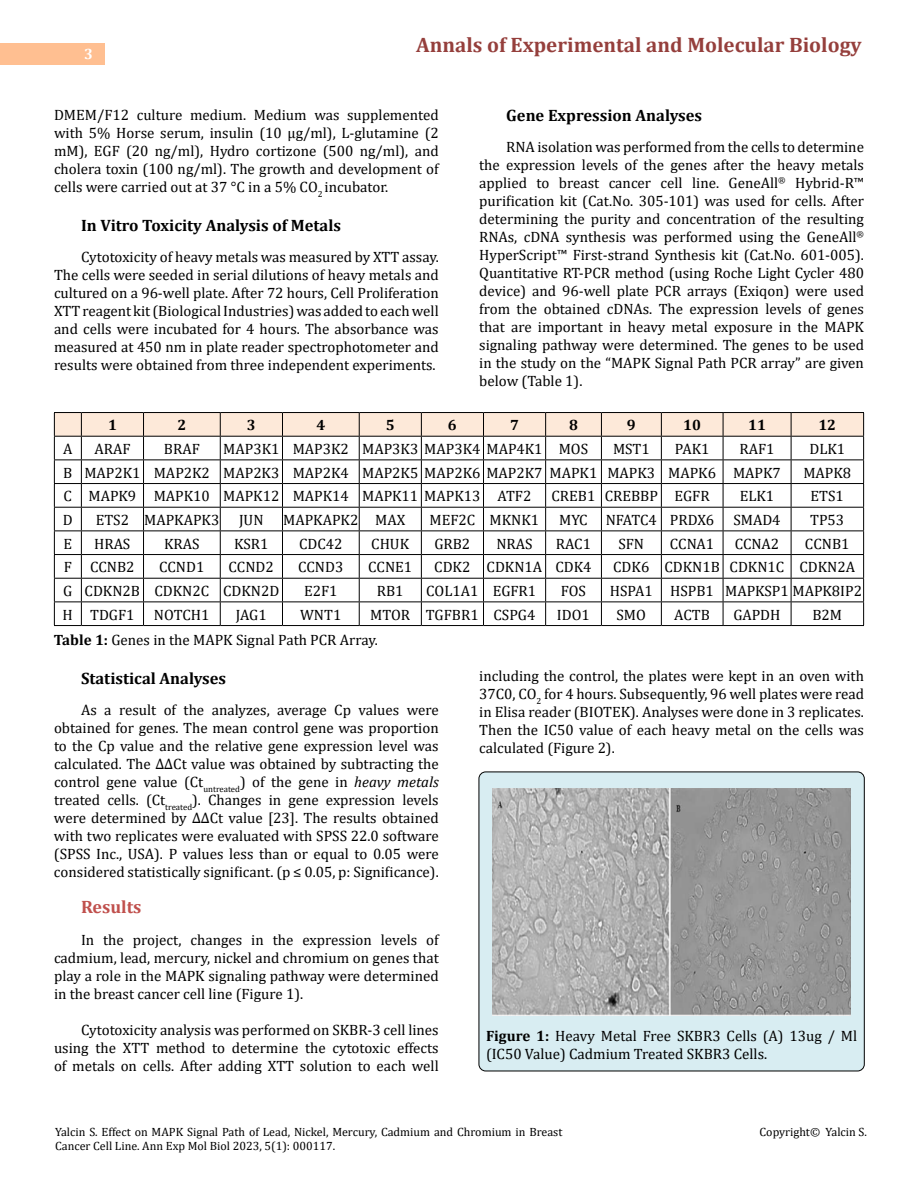
<style>
.page{position:relative;width:918px;height:1188px;background:#fff}
.page>*{position:absolute;margin:0;border:0;box-sizing:border-box;transform-origin:0 0}
.t1{font:700 21px "Cambria";color:#953f3c}
.t2{font:700 18px "Cambria";color:#c0504d}
.t3{font:700 16.5px "Cambria";color:#000}
.t4{font:15px/18px "Cambria";color:#000;text-align:justify}
.t5{font:700 15px "Cambria";color:#000}
.t6{font:700 15px "Cambria";color:#fff}
.t7{font:12px/14.4px "Cambria";color:#000}
.s1{font-weight:700}
.s2{font-style:italic}
</style>
<div class="page">
<div style="left:0;top:43px;width:105px;height:21px;background:#ffbf91"></div>
<div style="left:479px;top:772px;width:385px;height:299px;background:#d8edf2;border-radius:7px"></div>
<div style="left:479px;top:772px;width:386px;height:299px;border:1px solid #000;border-radius:7px"></div>
<svg style="left:54px;top:412px;width:810px;height:214px"></svg>
<img style="left:493px;top:789px;width:358px;height:227px">
<p class="t6" style="left:84px;top:44px;width:10px">3</p>
<h1 class="t1" style="left:416px;top:30px;width:447px">Annals of Experimental and Molecular Biology</h1>
<p class="t4" style="left:54px;top:105px;width:386px">DMEM/F12 culture medium. Medium was supplemented with 5% Horse serum, insulin (10 μg/ml), L-glutamine (2 mM), EGF (20 ng/ml), Hydro cortizone (500 ng/ml), and cholera toxin (100 ng/ml). The growth and development of cells were carried out at 37 °C in a 5% CO<sub>2</sub> incubator.</p>
<p class="t3" style="left:81px;top:213px;width:262px">In Vitro Toxicity Analysis of Metals</p>
<p class="t4" style="left:54px;top:248px;width:386px;text-indent:27px">Cytotoxicity of heavy metals was measured by XTT assay.<br>The cells were seeded in serial dilutions of heavy metals and cultured on a 96-well plate. After 72 hours, Cell Proliferation XTT reagent kit (Biological Industries) was added to each well and cells were incubated for 4 hours. The absorbance was measured at 450 nm in plate reader spectrophotometer and results were obtained from three independent experiments.</p>
<p class="t3" style="left:506px;top:104px;width:197px">Gene Expression Analyses</p>
<p class="t4" style="left:479px;top:138px;width:386px;text-indent:27px">RNA isolation was performed from the cells to determine the expression levels of the genes after the heavy metals applied to breast cancer cell line. GeneAll<sup>®</sup> Hybrid-R™ purification kit (Cat.No. 305-101) was used for cells. After determining the purity and concentration of the resulting RNAs, cDNA synthesis was performed using the GeneAll<sup>® </sup>HyperScript™ First-strand Synthesis kit (Cat.No. 601-005).<br>Quantitative RT-PCR method (using Roche Light Cycler 480 device) and 96-well plate PCR arrays (Exiqon) were used from the obtained cDNAs. The expression levels of genes that are important in heavy metal exposure in the MAPK signaling pathway were determined. The genes to be used in the study on the “MAPK Signal Path PCR array” are given below (Table 1).</p>
<p class="t5" style="left:108px;top:415px;width:10px">1</p>
<p class="t5" style="left:177px;top:415px;width:10px">2</p>
<p class="t5" style="left:247px;top:415px;width:10px">3</p>
<p class="t5" style="left:316px;top:415px;width:10px">4</p>
<p class="t5" style="left:386px;top:415px;width:10px">5</p>
<p class="t5" style="left:448px;top:415px;width:10px">6</p>
<p class="t5" style="left:510px;top:415px;width:10px">7</p>
<p class="t5" style="left:569px;top:415px;width:10px">8</p>
<p class="t5" style="left:627px;top:415px;width:10px">9</p>
<p class="t5" style="left:683px;top:415px;width:19px">10</p>
<p class="t5" style="left:748px;top:415px;width:19px">11</p>
<p class="t5" style="left:818px;top:415px;width:19px">12</p>
<p class="t4" style="left:63px;top:440px;width:11px">A</p>
<p class="t4" style="left:94px;top:440px;width:38px">ARAF</p>
<p class="t4" style="left:164px;top:440px;width:37px">BRAF</p>
<p class="t4" style="left:223px;top:440px;width:366px">MAP3K1 MAP3K2 MAP3K3 MAP3K4 MAP4K1 MOS</p>
<p class="t4" style="left:613px;top:440px;width:38px">MST1</p>
<p class="t4" style="left:675px;top:440px;width:36px">PAK1</p>
<p class="t4" style="left:740px;top:440px;width:37px">RAF1</p>
<p class="t4" style="left:809px;top:440px;width:37px">DLK1</p>
<p class="t4" style="left:63px;top:463px;width:719px">B MAP2K1 MAP2K2 MAP2K3 MAP2K4 MAP2K5 MAP2K6 MAP2K7 MAPK1 MAPK3 MAPK6 MAPK7</p>
<p class="t4" style="left:803px;top:463px;width:49px">MAPK8</p>
<p class="t4" style="left:64px;top:487px;width:469px">C MAPK9 MAPK10 MAPK12 MAPK14 MAPK11 MAPK13 ATF2</p>
<p class="t4" style="left:551px;top:487px;width:160px">CREB1 CREBBP EGFR</p>
<p class="t4" style="left:740px;top:487px;width:36px">ELK1</p>
<p class="t4" style="left:811px;top:487px;width:35px">ETS1</p>
<p class="t4" style="left:63px;top:511px;width:11px">D</p>
<p class="t4" style="left:96px;top:511px;width:125px">ETS2 MAPKAPK3</p>
<p class="t4" style="left:239px;top:511px;width:26px">JUN</p>
<p class="t4" style="left:283px;top:511px;width:124px">MAPKAPK2 MAX</p>
<p class="t4" style="left:430px;top:511px;width:111px">MEF2C MKNK1</p>
<p class="t4" style="left:559px;top:511px;width:157px">MYC NFATC4 PRDX6</p>
<p class="t4" style="left:733px;top:511px;width:49px">SMAD4</p>
<p class="t4" style="left:810px;top:511px;width:36px">TP53</p>
<p class="t4" style="left:63px;top:534px;width:10px">E</p>
<p class="t4" style="left:94px;top:534px;width:38px">HRAS</p>
<p class="t4" style="left:164px;top:534px;width:37px">KRAS</p>
<p class="t4" style="left:234px;top:534px;width:36px">KSR1</p>
<p class="t4" style="left:299px;top:534px;width:45px">CDC42</p>
<p class="t4" style="left:371px;top:534px;width:39px">CHUK</p>
<p class="t4" style="left:434px;top:534px;width:37px">GRB2</p>
<p class="t4" style="left:496px;top:534px;width:38px">NRAS</p>
<p class="t4" style="left:556px;top:534px;width:37px">RAC1</p>
<p class="t4" style="left:618px;top:534px;width:27px">SFN</p>
<p class="t4" style="left:670px;top:534px;width:46px">CCNA1</p>
<p class="t4" style="left:735px;top:534px;width:46px">CCNA2</p>
<p class="t4" style="left:805px;top:534px;width:46px">CCNB1</p>
<p class="t4" style="left:64px;top:558px;width:72px">F CCNB2</p>
<p class="t4" style="left:159px;top:558px;width:47px">CCND1</p>
<p class="t4" style="left:229px;top:558px;width:47px">CCND2</p>
<p class="t4" style="left:298px;top:558px;width:47px">CCND3</p>
<p class="t4" style="left:368px;top:558px;width:45px">CCNE1</p>
<p class="t4" style="left:434px;top:558px;width:159px">CDK2 CDKN1A CDK4</p>
<p class="t4" style="left:613px;top:558px;width:243px">CDK6 CDKN1B CDKN1C CDKN2A</p>
<p class="t4" style="left:63px;top:582px;width:218px">G CDKN2B CDKN2C CDKN2D</p>
<p class="t4" style="left:304px;top:582px;width:35px">E2F1</p>
<p class="t4" style="left:377px;top:582px;width:28px">RB1</p>
<p class="t4" style="left:426px;top:582px;width:111px">COL1A1 EGFR1</p>
<p class="t4" style="left:561px;top:582px;width:27px">FOS</p>
<p class="t4" style="left:610px;top:582px;width:254px">HSPA1 HSPB1 MAPKSP1 MAPK8IP2</p>
<p class="t4" style="left:63px;top:605px;width:73px">H TDGF1</p>
<p class="t4" style="left:154px;top:605px;width:57px">NOTCH1</p>
<p class="t4" style="left:236px;top:605px;width:32px">JAG1</p>
<p class="t4" style="left:300px;top:605px;width:43px">WNT1</p>
<p class="t4" style="left:370px;top:605px;width:167px">MTOR TGFBR1 CSPG4</p>
<p class="t4" style="left:557px;top:605px;width:34px">IDO1</p>
<p class="t4" style="left:617px;top:605px;width:31px">SMO</p>
<p class="t4" style="left:674px;top:605px;width:37px">ACTB</p>
<p class="t4" style="left:733px;top:605px;width:49px">GAPDH</p>
<p class="t4" style="left:812px;top:605px;width:31px">B2M</p>
<p class="t4" style="left:54px;top:631px;width:325px"><span class="s1">Table 1:</span> Genes in the MAPK Signal Path PCR Array.</p>
<p class="t3" style="left:81px;top:666px;width:147px">Statistical Analyses</p>
<p class="t4" style="left:54px;top:701px;width:386px;text-indent:27px">As a result of the analyzes, average Cp values were obtained for genes. The mean control gene was proportion to the Cp value and the relative gene expression level was calculated. The ΔΔCt value was obtained by subtracting the control gene value (Ct<sub>untreated</sub>) of the gene in <span class="s2">heavy metals </span>treated cells. (Ct<sub>treated</sub>). Changes in gene expression levels were determined by ΔΔCt value [23]. The results obtained with two replicates were evaluated with SPSS 22.0 software (SPSS Inc., USA). P values less than or equal to 0.05 were considered statistically significant. (p ≤ 0.05, p: Significance).</p>
<p class="t2" style="left:81px;top:894px;width:62px">Results</p>
<p class="t4" style="left:54px;top:930px;width:386px;text-indent:27px">In the project, changes in the expression levels of cadmium, lead, mercury, nickel and chromium on genes that play a role in the MAPK signaling pathway were determined in the breast cancer cell line (Figure 1).</p>
<p class="t4" style="left:54px;top:1020px;width:386px;text-indent:27px">Cytotoxicity analysis was performed on SKBR-3 cell lines using the XTT method to determine the cytotoxic effects of metals on cells. After adding XTT solution to each well</p>
<p class="t4" style="left:479px;top:666px;width:386px">including the control, the plates were kept in an oven with 37C0, CO<sub>2</sub> for 4 hours. Subsequently, 96 well plates were read in Elisa reader (BIOTEK). Analyses were done in 3 replicates.<br>Then the IC50 value of each heavy metal on the cells was calculated (Figure 2).</p>
<p class="t4" style="left:486px;top:1026px;width:373px"><span class="s1">Figure 1:</span> Heavy Metal Free SKBR3 Cells (A) 13ug / Ml (IC50 Value) Cadmium Treated SKBR3 Cells.</p>
<p class="t7" style="left:55px;top:1124px;width:509px">Yalcin S. Effect on MAPK Signal Path of Lead, Nickel, Mercury, Cadmium and Chromium in Breast<br>Cancer Cell Line. Ann Exp Mol Biol 2023, 5(1): 000117.</p>
<p class="t7" style="left:760px;top:1124px;width:109px">Copyright© Yalcin S.</p>
</div>
